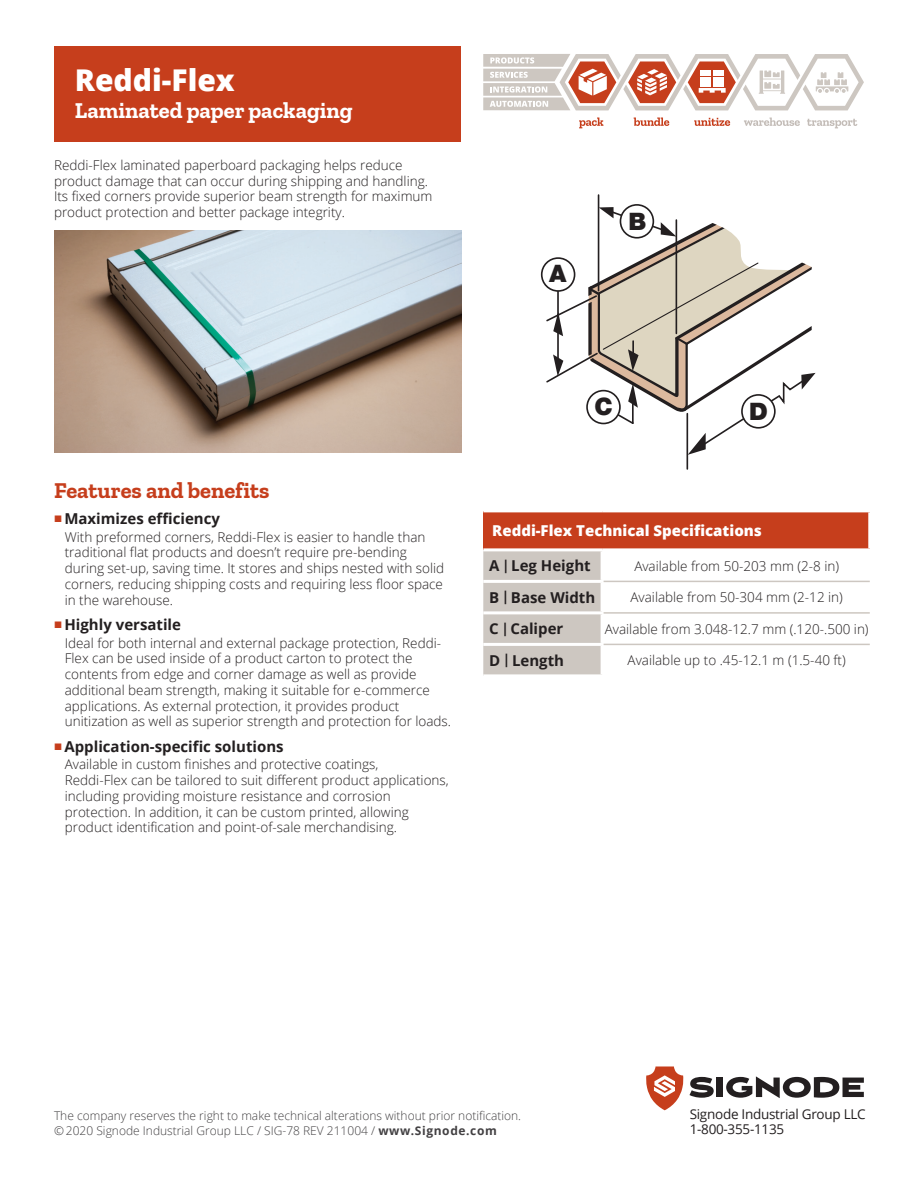
<style>
.page{position:relative;width:918px;height:1188px;background:#fff}
.page>*{position:absolute;margin:0;border:0;box-sizing:border-box;transform-origin:0 0}
.t1{font:800 30px "Open Sans";color:#fff}
.t2{font:900 24.15px "Helvetica Neue LT Std";color:#231f20}
.t3{font:700 22.5px "Zilla Slab";color:#fff}
.t4{font:700 22.5px "Zilla Slab";color:#c63e1c}
.t5{font:700 15px "Open Sans";color:#231f20}
.t6{font:800 15px "Open Sans";color:#fff}
.t7{font:300 13.5px/15.8px "Open Sans";color:#231f20}
.t8{font:13.5px/15.8px "Open Sans";letter-spacing:-.02em;color:#231f20}
.t9{font:300 12px/14.4px "Open Sans";color:#424042}
.s1{font-size:13.5px}
.s2{font-weight:700}
</style>
<div class="page">
<div style="left:483px;top:511px;width:387px;height:39px;background:#c63e1c"></div>
<div style="left:483px;top:551px;width:118px;height:123px;background:#cdc7c1"></div>
<hr style="left:868px;top:512px;width:3px;height:36px;background:#fff">
<hr style="left:483px;top:509px;width:119px;height:3px;background:#fff">
<hr style="left:602px;top:509px;width:269px;height:3px;background:#fff">
<hr style="left:483px;top:548px;width:119px;height:3px;background:#fff">
<hr style="left:602px;top:548px;width:269px;height:3px;background:#fff">
<hr style="left:483px;top:580px;width:121px;height:3px;background:#fff">
<hr style="left:483px;top:611px;width:121px;height:3px;background:#fff">
<hr style="left:483px;top:643px;width:121px;height:3px;background:#fff">
<hr style="left:604px;top:612px;width:266px;height:2px;background:#cdc7c1">
<hr style="left:604px;top:644px;width:266px;height:1px;background:#cdc7c1">
<hr style="left:604px;top:581px;width:266px;height:1px;background:#cdc7c1">
<div style="left:541px;top:257px;width:34px;height:35px;border:2px solid #231f20;border-radius:50%"></div>
<img style="left:54px;top:230px;width:407px;height:223px">
<svg style="left:545px;top:194px;width:271px;height:276px"></svg>
<svg style="left:646px;top:1066px;width:68px;height:44px"></svg>
<div style="left:717px;top:1078px;width:6px;height:19px;background:#231f20"></div>
<svg style="left:726px;top:1076px;width:138px;height:22px"></svg>
<svg style="left:694px;top:118px;width:36px;height:8px"></svg>
<svg style="left:634px;top:118px;width:35px;height:8px"></svg>
<svg style="left:579px;top:118px;width:24px;height:10px"></svg>
<svg style="left:807px;top:119px;width:50px;height:9px"></svg>
<svg style="left:744px;top:118px;width:56px;height:8px"></svg>
<svg style="left:483px;top:54px;width:381px;height:56px"></svg>
<div style="left:54px;top:46px;width:407px;height:96px;background:#c63e1c"></div>
<h1 class="t1" style="left:75px;top:57px;width:162px">Reddi-Flex</h1>
<h3 class="t3" style="left:75px;top:97px;width:279px">Laminated paper packaging</h3>
<p class="t7" style="left:54px;top:157px;width:380px">Reddi-Flex laminated paperboard packaging helps reduce product damage that can occur during shipping and handling.<br>Its fixed corners provide superior beam strength for maximum product protection and better package integrity.</p>
<h2 class="t2" style="left:549px;top:259px;width:19px">A</h2>
<h2 class="t2" style="left:629px;top:207px;width:19px">B</h2>
<h3 class="t4" style="left:54px;top:477px;width:217px">Features and benefits</h3>
<p class="t5" style="left:64px;top:508px;width:157px">Maximizes efficiency</p>
<p class="t7" style="left:65px;top:528px;width:381px">With preformed corners, Reddi-Flex is easier to handle than traditional flat products and doesn’t require pre-bending during set-up, saving time. It stores and ships nested with solid corners, reducing shipping costs and requiring less floor space in the warehouse.</p>
<p class="t5" style="left:64px;top:614px;width:118px">Highly versatile</p>
<p class="t7" style="left:65px;top:634px;width:388px">Ideal for both internal and external package protection, Reddi-Flex can be used inside of a product carton to protect the contents from edge and corner damage as well as provide additional beam strength, making it suitable for e-commerce applications. As external protection, it provides product unitization as well as superior strength and protection for loads.</p>
<p class="t5" style="left:64px;top:736px;width:221px">Application-specific solutions</p>
<p class="t7" style="left:65px;top:756px;width:385px">Available in custom finishes and protective coatings,<br>Reddi-Flex can be tailored to suit different product applications, including providing moisture resistance and corrosion protection. In addition, it can be custom printed, allowing product identification and point-of-sale merchandising.</p>
<h2 class="t2" style="left:594px;top:392px;width:20px">C</h2>
<h2 class="t2" style="left:749px;top:397px;width:20px">D</h2>
<p class="t6" style="left:492px;top:519px;width:271px">Reddi-Flex Technical Specifications</p>
<p class="t5" style="left:489px;top:555px;width:103px">A <span class="s1">|</span> Leg Height</p>
<p class="t7" style="left:634px;top:558px;width:206px">Available from 50-203 mm (2-8 in)</p>
<p class="t5" style="left:489px;top:587px;width:107px">B <span class="s1">|</span> Base Width</p>
<p class="t7" style="left:630px;top:589px;width:214px">Available from 50-304 mm (2-12 in)</p>
<p class="t5" style="left:489px;top:618px;width:76px">C <span class="s1">|</span> Caliper</p>
<p class="t7" style="left:605px;top:621px;width:265px">Available from 3.048-12.7 mm (.120-.500 in)</p>
<p class="t5" style="left:489px;top:650px;width:76px">D <span class="s1">|</span> Length</p>
<p class="t7" style="left:628px;top:652px;width:220px">Available up to .45-12.1 m (1.5-40 ft)</p>
<p class="t9" style="left:54px;top:1108px;width:469px">The company reserves the right to make technical alterations without prior notification. © 2020 Signode Industrial Group LLC / SIG-78 REV 211004 / <span class="s2">www.Signode.com</span></p>
<p class="t8" style="left:690px;top:1105px;width:178px">Signode Industrial Group LLC<br>1-800-355-1135</p>
</div>
